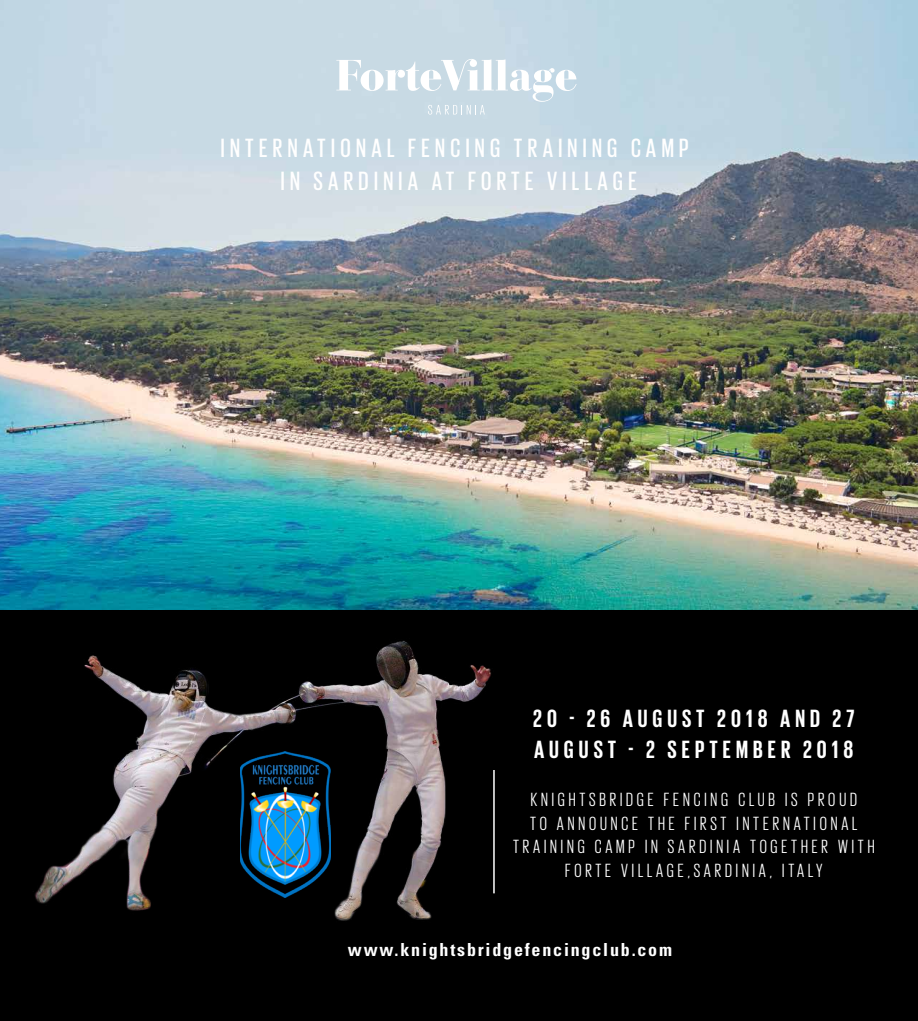
<style>
.page{position:relative;width:918px;height:1021px;background:#fff}
.page>*{position:absolute;margin:0;border:0;box-sizing:border-box;transform-origin:0 0}
.t1{font:500 27px/32.4px "Giorgio Sans";letter-spacing:.2em;color:#fff;text-align:center}
.t2{font:700 25.5px/30.6px "Giorgio Sans";letter-spacing:.2em;color:#fff}
.t3{font:19.5px/23.4px "Giorgio Sans";letter-spacing:.2em;color:#fff;text-align:center}
.t4{font:700 condensed 18px "Univers";letter-spacing:.1em;color:#fff}
</style>
<div class="page">
<img style="left:0;top:0;width:918px;height:610px">
<div style="left:0;top:610px;width:918px;height:410px;background:#000"></div>
<svg style="left:336px;top:59px;width:241px;height:56px"></svg>
<img style="left:14px;top:598px;width:485px;height:323px">
<h1 class="t1" style="left:221px;top:131px;width:469px">INTERNATIONAL FENCING TRAINING CAMP<br>IN SARDINIA AT FORTE VILLAGE</h1>
<h2 class="t2" style="left:533px;top:702px;width:323px">20 - 26 AUGUST 2018 AND 27<br>AUGUST - 2 SEPTEMBER 2018</h2>
<p class="t3" style="left:513px;top:787px;width:363px">KNIGHTSBRIDGE FENCING CLUB IS PROUD<br>TO ANNOUNCE THE FIRST INTERNATIONAL TRAINING CAMP IN SARDINIA TOGETHER WITH FORTE VILLAGE,SARDINIA, ITALY</p>
<p class="t4" style="left:348px;top:939px;width:326px">www.knightsbridgefencingclub.com</p>
</div>
